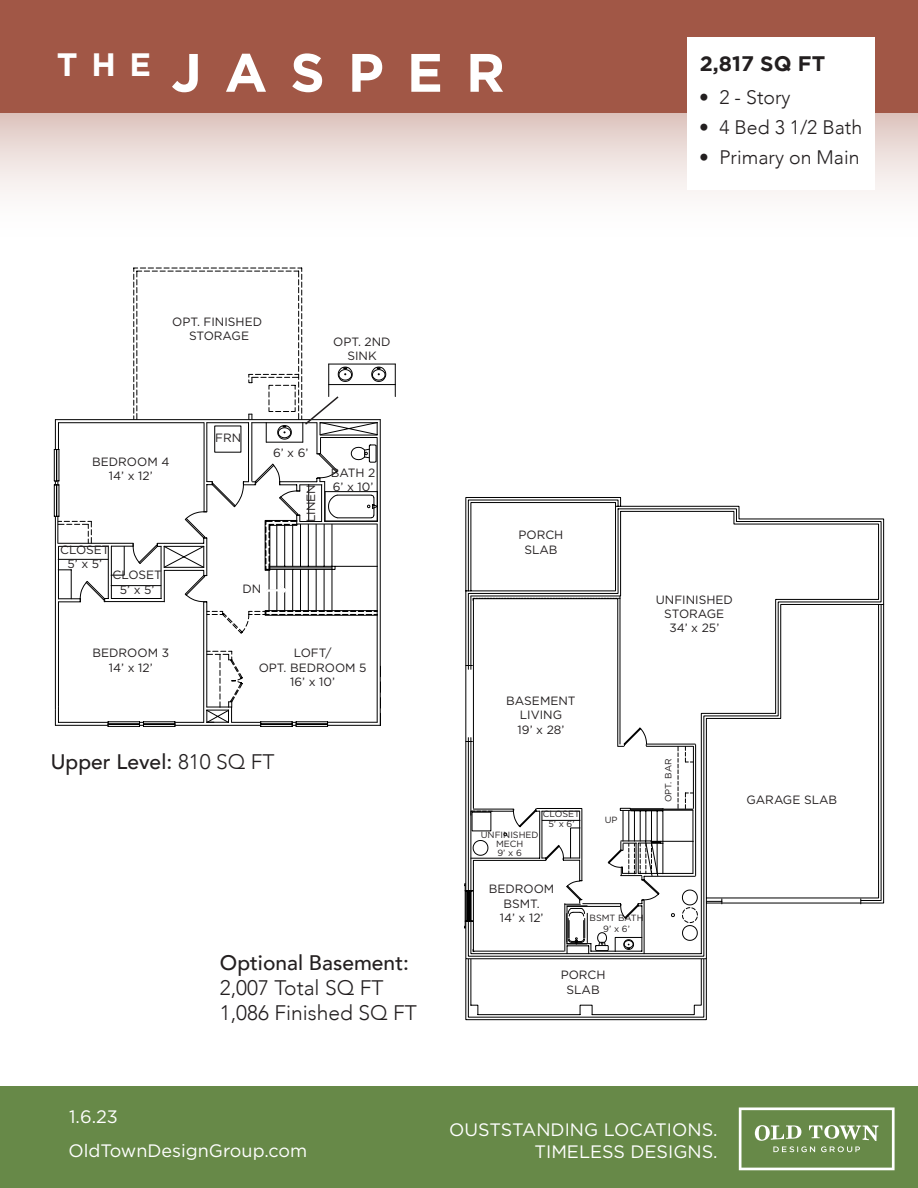
<style>
.page{position:relative;width:918px;height:1188px;background:#fff}
.page>*{position:absolute;margin:0;border:0;box-sizing:border-box;transform-origin:0 0}
.t1{font:700 54px "Gotham";letter-spacing:.425em;color:#fff}
.t2{font:700 32.25px "Gotham";color:#fff}
.t3{font:300 21px/25.2px "Avenir";color:#231f20}
.t4{font:500 21px "Avenir";color:#231f20}
.t5{font:700 21px "Gotham";color:#231f20}
.t6{font:300 19.5px "Avenir";color:#231f20}
.t7{font:18px "Gotham";color:#fff}
.t8{font:12px/14.4px "Gotham";color:#231f20;text-align:center}
.t9{font:9px "Gotham";color:#231f20}
.s1{font-weight:300}
.s2{font-weight:500}
</style>
<div class="page">
<div style="left:0;top:107px;width:918px;height:134px;background:linear-gradient(to bottom,#dfc7c1,#fff)"></div>
<svg style="left:465px;top:497px;width:419px;height:408px"></svg>
<svg style="left:468px;top:593px;width:225px;height:134px"></svg>
<svg style="left:465px;top:898px;width:396px;height:122px"></svg>
<svg style="left:464px;top:727px;width:234px;height:227px"></svg>
<hr style="left:296px;top:726px;width:32px;height:1px;background:#000">
<hr style="left:261px;top:726px;width:31px;height:1px;background:#000">
<hr style="left:143px;top:726px;width:32px;height:1px;background:#000">
<hr style="left:108px;top:726px;width:32px;height:1px;background:#000">
<div style="left:0;top:0;width:918px;height:113px;background:#a15746"></div>
<div style="left:687px;top:37px;width:188px;height:152px;background:#fff"></div>
<div style="left:0;top:1087px;width:918px;height:101px;background:#678948"></div>
<svg style="left:739px;top:1107px;width:156px;height:63px"></svg>
<hr style="left:329px;top:364px;width:66px;height:1px;background:#000">
<hr style="left:329px;top:384px;width:66px;height:1px;background:#000">
<hr style="left:395px;top:364px;width:1px;height:33px;background:#000">
<svg style="left:54px;top:268px;width:333px;height:458px"></svg>
<p class="t2" style="left:57px;top:46px;width:96px">THE</p>
<p class="t1" style="left:171px;top:41px;width:335px">JASPER</p>
<p class="t5" style="left:700px;top:51px;width:127px">2,817 SQ FT</p>
<p class="t6" style="left:699px;top:86px;width:93px">• 2 - Story</p>
<p class="t6" style="left:699px;top:116px;width:165px">• 4 Bed 3 1/2 Bath</p>
<p class="t6" style="left:699px;top:146px;width:162px">• Primary on Main</p>
<p class="t8" style="left:172px;top:314px;width:91px">OPT. FINISHED</p>
<p class="t8" style="left:189px;top:328px;width:62px">STORAGE</p>
<p class="t8" style="left:333px;top:334px;width:59px">OPT. 2ND<br>SINK</p>
<p class="t8" style="left:92px;top:454px;width:79px">BEDROOM 4</p>
<p class="t8" style="left:109px;top:469px;width:45px">14’ x 12’</p>
<p class="t8" style="left:60px;top:542px;width:51px">CLOSET</p>
<p class="t8" style="left:68px;top:556px;width:36px">5’ x 5’</p>
<p class="t8" style="left:113px;top:568px;width:51px">CLOSET</p>
<p class="t8" style="left:120px;top:582px;width:36px">5’ x 5’</p>
<p class="t8" style="left:215px;top:430px;width:28px">FRN</p>
<p class="t8" style="left:273px;top:445px;width:37px">6’ x 6’</p>
<p class="t8" style="left:303px;top:522px;width:39px;rotate:-90deg">LINEN</p>
<p class="t8" style="left:331px;top:465px;width:46px">BATH 2</p>
<p class="t8" style="left:333px;top:479px;width:42px">6’ x 10’</p>
<p class="t8" style="left:242px;top:581px;width:20px">DN</p>
<p class="t8" style="left:93px;top:646px;width:78px">BEDROOM 3</p>
<p class="t8" style="left:109px;top:660px;width:45px">14’ x 12’</p>
<p class="t8" style="left:294px;top:646px;width:39px">LOFT/</p>
<p class="t8" style="left:259px;top:660px;width:109px">OPT. BEDROOM 5</p>
<p class="t8" style="left:290px;top:674px;width:46px">16’ x 10’</p>
<p class="t4" style="left:51px;top:744px;width:225px">Upper Level: <span class="s1">810 SQ FT</span></p>
<p class="t3" style="left:220px;top:950px;width:199px"><span class="s2">Optional Basement:<br></span>2,007 Total SQ FT<br>1,086 Finished SQ FT</p>
<p class="t8" style="left:519px;top:527px;width:46px">PORCH</p>
<p class="t8" style="left:524px;top:542px;width:35px">SLAB</p>
<p class="t8" style="left:656px;top:592px;width:79px">UNFINISHED</p>
<p class="t8" style="left:664px;top:606px;width:62px">STORAGE</p>
<p class="t8" style="left:669px;top:621px;width:51px">34’ x 25’</p>
<p class="t8" style="left:506px;top:693px;width:71px">BASEMENT</p>
<p class="t8" style="left:520px;top:708px;width:44px">LIVING</p>
<p class="t8" style="left:518px;top:722px;width:48px">19’ x 28’</p>
<p class="t9" style="left:543px;top:808px;width:39px">CLOSET</p>
<p class="t9" style="left:548px;top:818px;width:28px">5’ x 6’</p>
<p class="t9" style="left:481px;top:829px;width:59px">UNFINISHED</p>
<p class="t9" style="left:496px;top:838px;width:29px">MECH</p>
<p class="t9" style="left:497px;top:847px;width:26px">9’ x 6</p>
<p class="t9" style="left:605px;top:814px;width:14px">UP</p>
<p class="t8" style="left:489px;top:881px;width:67px">BEDROOM<br>BSMT.</p>
<p class="t8" style="left:500px;top:910px;width:45px">14’ x 12’</p>
<p class="t9" style="left:590px;top:912px;width:56px">BSMT BATH</p>
<p class="t9" style="left:603px;top:923px;width:28px">9’ x 6’</p>
<p class="t8" style="left:561px;top:968px;width:46px">PORCH</p>
<p class="t8" style="left:567px;top:982px;width:35px">SLAB</p>
<p class="t9" style="left:663px;top:802px;width:45px;rotate:-90deg">OPT. BAR</p>
<p class="t8" style="left:746px;top:793px;width:92px">GARAGE SLAB</p>
<p class="t7" style="left:69px;top:1105px;width:50px">1.6.23</p>
<p class="t7" style="left:449px;top:1118px;width:270px">OUSTSTANDING LOCATIONS.</p>
<p class="t7" style="left:68px;top:1139px;width:240px">OldTownDesignGroup.com</p>
<p class="t7" style="left:534px;top:1140px;width:185px">TIMELESS DESIGNS.</p>
</div>
